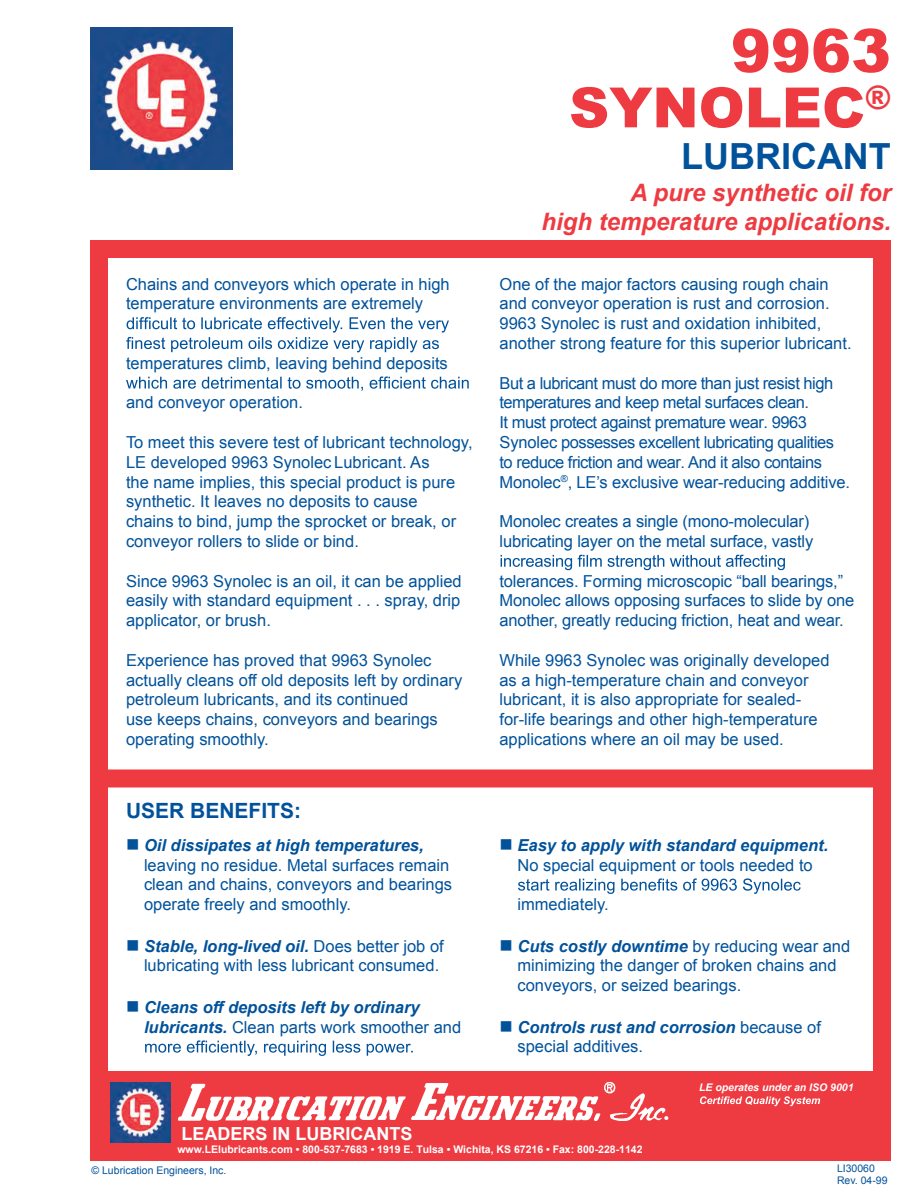
<style>
.page{position:relative;width:918px;height:1188px;background:#fff}
.page>*{position:absolute;margin:0;border:0;box-sizing:border-box;transform-origin:0 0}
.t1{font:900 60px "Arial";color:#ee3a41}
.t2{font:900 55.5px "Arial";color:#ee3a41}
.t3{font:700 36px "Arial";color:#01529b}
.t4{font:italic 700 24px/28.8px "Arial";color:#ee3a41;text-align:right}
.t5{font:700 21px "Arial";color:#01529b}
.t6{font:700 18px "Arial";color:#fff}
.t7{font:16.5px/19.8px "Arial";color:#01529b}
.t8{font:16.5px/19.8px "Arial";letter-spacing:-.03em;color:#01529b}
.t9{font:italic 700 16.5px/19.8px "Arial";color:#01529b}
.t10{font:700 10.5px "Arial";color:#fff}
.t11{font:10.5px/12.6px "Arial";color:#01529b}
.t12{font:italic 700 10.5px "Arial";color:#fff}
.s1{font-weight:700;font-style:italic}
.s2{font-weight:400;font-style:normal}
</style>
<div class="page">
<div style="left:90px;top:240px;width:801px;height:921px;border:18px solid #ee3a41"></div>
<div style="left:106px;top:770px;width:767px;height:18px;background:#ee3a41"></div>
<img style="left:90px;top:27px;width:143px;height:143px">
<div style="left:108px;top:1071px;width:783px;height:90px;background:#ee3a41"></div>
<svg style="left:700px;top:1096px;width:120px;height:10px"></svg>
<img style="left:110px;top:1082px;width:61px;height:61px">
<img style="left:178px;top:1082px;width:490px;height:39px">
<svg style="left:126px;top:317px;width:323px;height:35px"></svg>
<svg style="left:126px;top:377px;width:343px;height:14px"></svg>
<svg style="left:501px;top:555px;width:284px;height:15px"></svg>
<svg style="left:145px;top:1040px;width:268px;height:16px"></svg>
<svg style="left:518px;top:878px;width:283px;height:16px"></svg>
<p class="t7" style="left:126px;top:274px;width:325px">Chains and conveyors which operate in high temperature environments are extremely</p>
<p class="t7" style="left:126px;top:353px;width:323px">temperatures climb, leaving behind deposits</p>
<p class="t7" style="left:126px;top:393px;width:179px">and conveyor operation.</p>
<p class="t7" style="left:126px;top:432px;width:348px">To meet this severe test of lubricant technology, LE developed 9963 Synolec Lubricant. As<br>the name implies, this special product is pure synthetic. It leaves no deposits to cause<br>chains to bind, jump the sprocket or break, or conveyor rollers to slide or bind.</p>
<p class="t7" style="left:126px;top:571px;width:337px;text-align:justify">Since 9963 Synolec is an oil, it can be applied easily with standard equipment . . . spray, drip applicator, or brush.</p>
<p class="t7" style="left:126px;top:650px;width:338px">Experience has proved that 9963 Synolec actually cleans off old deposits left by ordinary petroleum lubricants, and its continued<br>use keeps chains, conveyors and bearings operating smoothly.</p>
<p class="t5" style="left:126px;top:797px;width:177px">USER BENEFITS:</p>
<p class="t7" style="left:144px;top:835px;width:310px;text-indent:-18px">■ <span class="s1">Oil dissipates at high temperatures, </span>leaving no residue. Metal surfaces remain clean and chains, conveyors and bearings operate freely and smoothly.</p>
<p class="t7" style="left:126px;top:936px;width:319px;text-align:right">■ <span class="s1">Stable, long-lived oil.</span> Does better job of lubricating with less lubricant consumed.</p>
<p class="t9" style="left:144px;top:998px;width:319px;text-indent:-18px">■ Cleans off deposits left by ordinary lubricants. <span class="s2">Clean parts work smoother and</span></p>
<h1 class="t1" style="left:731px;top:17px;width:162px">9963</h1>
<h2 class="t2" style="left:569px;top:77px;width:323px">SYNOLEC<sup>®</sup></h2>
<h3 class="t3" style="left:681px;top:133px;width:211px">LUBRICANT</h3>
<h3 class="t4" style="left:542px;top:179px;width:351px">A pure synthetic oil for<br>high temperature applications.</h3>
<p class="t7" style="left:500px;top:274px;width:354px">One of the major factors causing rough chain and conveyor operation is rust and corrosion.<br>9963 Synolec is rust and oxidation inhibited, another strong feature for this superior lubricant.</p>
<p class="t8" style="left:499px;top:373px;width:352px">But a lubricant must do more than just resist high temperatures and keep metal surfaces clean.<br>It must protect against premature wear. 9963<br>Synolec possesses excellent lubricating qualities to reduce friction and wear. And it also contains Monolec<sup>®</sup>, LE’s exclusive wear-reducing additive.</p>
<p class="t7" style="left:499px;top:512px;width:315px">Monolec creates a single (mono-molecular) lubricating layer on the metal surface, vastly</p>
<p class="t7" style="left:499px;top:571px;width:356px">tolerances. Forming microscopic “ball bearings,”<br>Monolec allows opposing surfaces to slide by one another, greatly reducing friction, heat and wear.</p>
<p class="t7" style="left:499px;top:650px;width:332px">While 9963 Synolec was originally developed as a high-temperature chain and conveyor lubricant, it is also appropriate for sealed&shy;for-life bearings and other high-temperature applications where an oil may be used.</p>
<p class="t9" style="left:500px;top:836px;width:330px;text-align:center">■ Easy to apply with standard equipment.<br><span class="s2">No special equipment or tools needed to</span></p>
<p class="t7" style="left:518px;top:895px;width:93px">immediately.</p>
<p class="t7" style="left:518px;top:936px;width:334px;text-indent:-18px">■ <span class="s1">Cuts costly downtime</span> by reducing wear and minimizing the danger of broken chains and conveyors, or seized bearings.</p>
<p class="t7" style="left:518px;top:1017px;width:305px;text-indent:-18px">■ <span class="s1">Controls rust and corrosion</span> because of special additives.</p>
<p class="t12" style="left:699px;top:1081px;width:156px">LE operates under an ISO 9001</p>
<p class="t6" style="left:182px;top:1122px;width:232px">LEADERS IN LUBRICANTS</p>
<p class="t10" style="left:177px;top:1142px;width:467px">www.LElubricants.com • 800-537-7683 • 1919 E. Tulsa • Wichita, KS 67216 • Fax: 800-228-1142</p>
<p class="t11" style="left:92px;top:1164px;width:136px">© Lubrication Engineers, Inc.</p>
<p class="t11" style="left:837px;top:1162px;width:52px">LI30060<br>Rev. 04-99</p>
</div>
